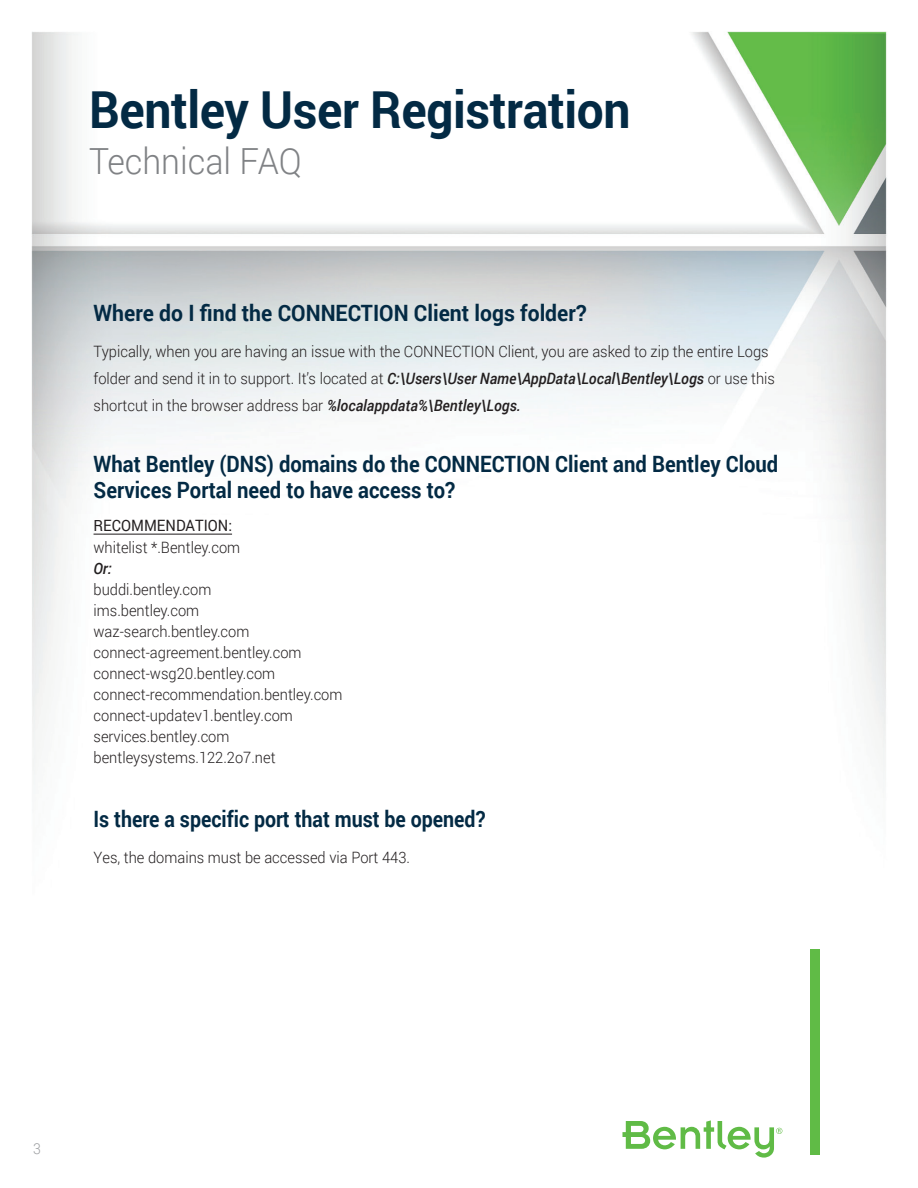
<style>
.page{position:relative;width:918px;height:1188px;background:#fff}
.page>*{position:absolute;margin:0;border:0;box-sizing:border-box;transform-origin:0 0}
.t1{font:700 51px "Roboto";letter-spacing:-.01em;color:#032a44;scale:.94 1}
.t2{font:300 36px "Roboto";color:#808285;scale:.94 1}
.t3{font:700 22.5px/25.5px "Roboto";color:#032a44;scale:.9 1}
.t4{font:700 22.5px "Roboto";color:#032a44;scale:.94 1}
.t5{font:700 22.5px "Roboto";color:#032a44;scale:.87 1}
.t6{font:300 15.6px/21px "Roboto";color:#231f20;scale:.94 1}
.t7{font:300 15px "Roboto";color:#9d9fa2;scale:.94 1}
.s1{font-weight:500;font-style:italic}
.s2{font-weight:400}
</style>
<div class="page">
<img style="left:31px;top:31px;width:856px;height:1124px">
<div style="left:811px;top:949px;width:9px;height:206px;background:#60bb46"></div>
<svg style="left:622px;top:1120px;width:160px;height:38px"></svg>
<hr style="left:94px;top:534px;width:138px;height:1px;background:#231f20">
<p class="t1" style="left:89px;top:74px;width:578px">Bentley User Registration</p>
<p class="t2" style="left:89px;top:137px;width:228px">Technical FAQ</p>
<p class="t4" style="left:94px;top:297px;width:526px">Where do I find the CONNECTION Client logs folder?</p>
<p class="t6" style="left:94px;top:337px;width:727px;line-height:27px">Typically, when you are having an issue with the CONNECTION Client, you are asked to zip the entire Logs folder and send it in to support. It’s located at <span class="s1">C:\Users\User Name\AppData\Local\Bentley\Logs</span> or use this shortcut in the browser address bar <span class="s1">%localappdata%\Bentley\Logs.</span></p>
<p class="t3" style="left:94px;top:451px;width:762px">What Bentley (DNS) domains do the CONNECTION Client and Bentley Cloud<br>Services Portal need to have access to?</p>
<p class="t6" style="left:94px;top:515px;width:266px"><span class="s2">RECOMMENDATION:<br></span>whitelist *.Bentley.com<br><span class="s1">Or:<br></span>buddi.bentley.com<br>ims.bentley.com waz-search.bentley.com connect-agreement.bentley.com connect-wsg20.bentley.com connect-recommendation.bentley.com connect-updatev1.bentley.com services.bentley.com bentleysystems.122.2o7.net</p>
<p class="t5" style="left:94px;top:803px;width:452px">Is there a specific port that must be opened?</p>
<p class="t6" style="left:94px;top:846px;width:338px">Yes, the domains must be accessed via Port 443.</p>
<p class="t7" style="left:33px;top:1138px;width:10px">3</p>
</div>
